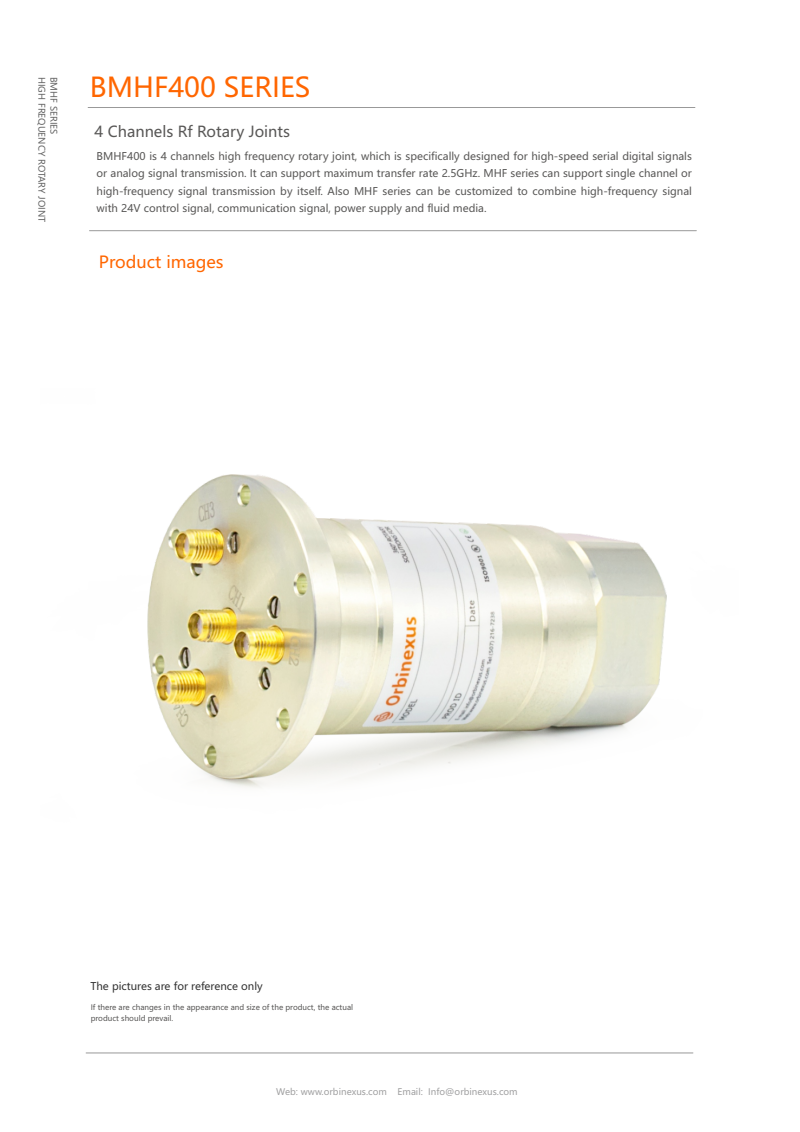
<style>
.page{position:relative;width:800px;height:1132px;background:#fff}
.page>*{position:absolute;margin:0;border:0;box-sizing:border-box;transform-origin:0 0}
.t1{font:27px "Microsoft Ya Hei";color:#f60}
.t2{font:16.5px "Microsoft Ya Hei";color:#f60}
.t3{font:15px "Microsoft Ya Hei";color:#595857}
.t4{font:10.5px/17.2px "Microsoft Ya Hei";color:#595857;text-align:justify}
.t5{font:10.5px "Microsoft Ya Hei";color:#333}
.t6{font:9px "Microsoft Ya Hei";color:#a0a0a1}
.t7{font:9px "Microsoft Ya Hei";color:#666}
.t8{font:7.5px/11.9px "Microsoft Ya Hei";color:#595857}
</style>
<div class="page">
<hr style="left:88px;top:107px;width:606px;height:1px;background:#999">
<hr style="left:89px;top:230px;width:607px;height:1px;background:#999">
<hr style="left:86px;top:1052px;width:606px;height:1px;background:#999">
<img style="left:147px;top:474px;width:520px;height:314px">
<p class="t7" style="left:46px;top:77px;width:147px;rotate:90deg">HIGH FREQUENCY ROTARY JOINT</p>
<p class="t7" style="left:58px;top:77px;width:59px;rotate:90deg">BMHF SERIES</p>
<h1 class="t1" style="left:90px;top:75px;width:222px">BMHF400 SERIES</h1>
<h3 class="t3" style="left:95px;top:125px;width:197px">4 Channels Rf Rotary Joints</h3>
<p class="t4" style="left:97px;top:148px;width:596px">BMHF400 is 4 channels high frequency rotary joint, which is specifically designed for high-speed serial digital signals or analog signal transmission. It can support maximum transfer rate 2.5GHz. MHF series can support single channel or high-frequency signal transmission by itself. Also MHF series can be customized to combine high-frequency signal with 24V control signal, communication signal, power supply and fluid media.</p>
<h2 class="t2" style="left:99px;top:255px;width:126px">Product images</h2>
<p class="t5" style="left:90px;top:981px;width:174px">The pictures are for reference only</p>
<p class="t8" style="left:91px;top:1001px;width:264px">If there are changes in the appearance and size of the product, the actual product should prevail.</p>
<p class="t6" style="left:276px;top:1087px;width:243px">Web: www.orbinexus.com Email: Info@orbinexus.com</p>
</div>
